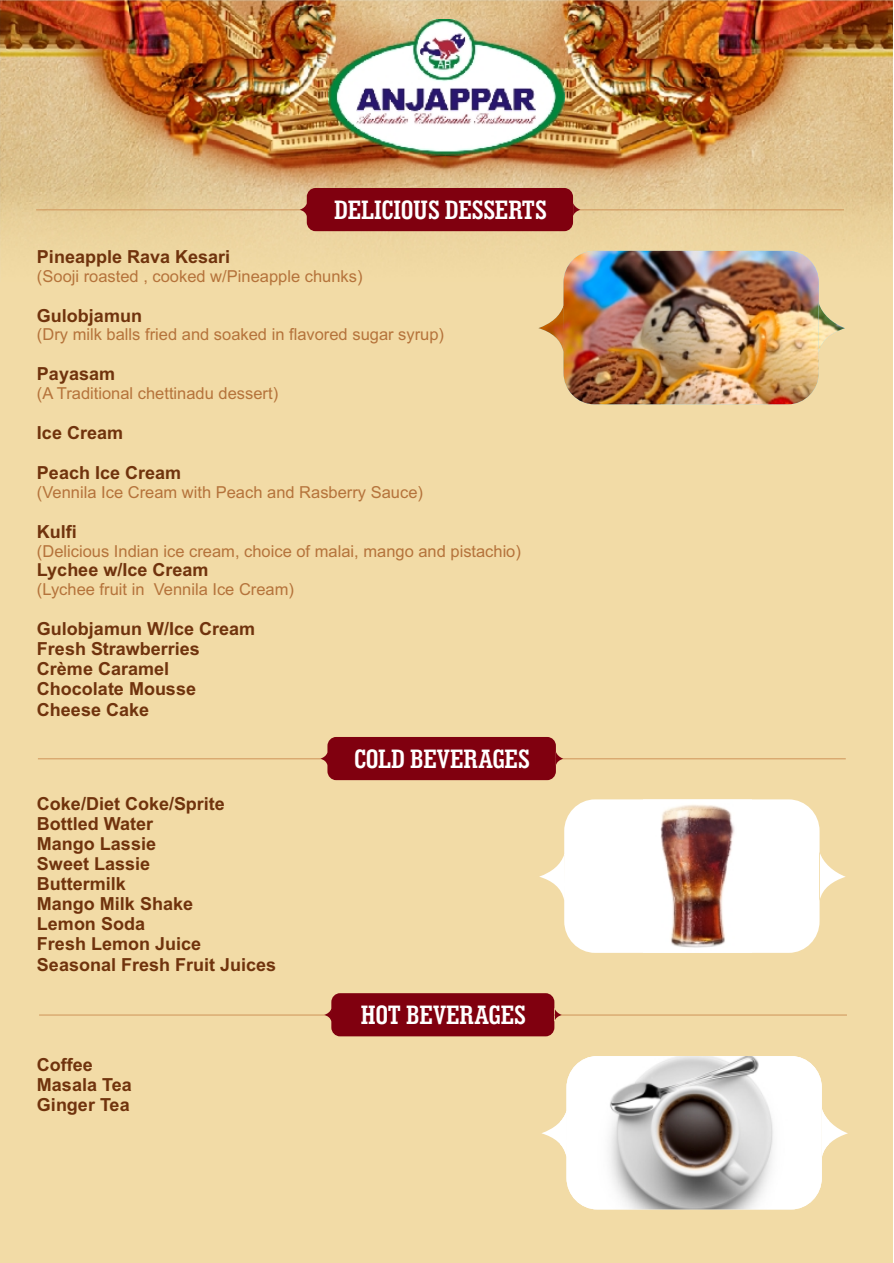
<style>
.page{position:relative;width:894px;height:1263px;background:#fff}
.page>*{position:absolute;margin:0;border:0;box-sizing:border-box;transform-origin:0 0}
.t1{font:700 27px "Geo Slab 703 Md Cn BT";color:#fff}
.t2{font:700 18px/20.1px "Arial";color:#70330d}
.t3{font:16.5px "Arial";color:#b5733b}
</style>
<div class="page">
<div style="left:0;top:0;width:893px;height:1263px;background:#f2dba6"></div>
<img style="left:0;top:0;width:893px;height:251px">
<img style="left:328px;top:19px;width:237px;height:136px">
<hr style="left:39px;top:1015px;width:808px;height:1px;background:#cf9459">
<svg style="left:324px;top:993px;width:238px;height:43px;background:#870f19"></svg>
<svg style="left:541px;top:1119px;width:307px;height:26px"></svg>
<img style="left:561px;top:1056px;width:267px;height:153px">
<hr style="left:38px;top:759px;width:808px;height:1px;background:#cf9459">
<div style="left:320px;top:737px;width:243px;height:43px;background:#80000f"></div>
<svg style="left:539px;top:799px;width:307px;height:154px;fill:#fff"></svg>
<img style="left:643px;top:799px;width:108px;height:154px">
<hr style="left:36px;top:210px;width:808px;height:1px;background:#cf9459">
<div style="left:300px;top:188px;width:280px;height:43px;background:#80000f"></div>
<img style="left:539px;top:251px;width:306px;height:153px">
<p class="t2" style="left:37px;top:248px;width:195px">Pineapple Rava Kesari</p>
<h1 class="t1" style="left:334px;top:198px;width:214px">DELICIOUS DESSERTS</h1>
<p class="t3" style="left:37px;top:270px;width:327px">(Sooji roasted , cooked w/Pineapple chunks)</p>
<p class="t2" style="left:37px;top:307px;width:107px">Gulobjamun</p>
<p class="t3" style="left:37px;top:328px;width:409px">(Dry milk balls fried and soaked in flavored sugar syrup)</p>
<p class="t2" style="left:37px;top:366px;width:80px">Payasam</p>
<p class="t3" style="left:37px;top:387px;width:243px">(A Traditional chettinadu dessert)</p>
<p class="t2" style="left:37px;top:424px;width:88px">Ice Cream</p>
<p class="t2" style="left:37px;top:465px;width:146px">Peach Ice Cream</p>
<p class="t3" style="left:37px;top:486px;width:388px">(Vennila Ice Cream with Peach and Rasberry Sauce)</p>
<p class="t2" style="left:37px;top:514px;width:173px;line-height:38.5px">Kulfi<br>Lychee w/Ice Cream</p>
<p class="t3" style="left:37px;top:545px;width:486px">(Delicious Indian ice cream, choice of malai, mango and pistachio)</p>
<p class="t3" style="left:37px;top:583px;width:259px">(Lychee fruit in Vennila Ice Cream)</p>
<p class="t2" style="left:37px;top:620px;width:220px">Gulobjamun W/Ice Cream<br>Fresh Strawberries<br>Crème Caramel<br>Chocolate Mousse<br>Cheese Cake</p>
<p class="t2" style="left:37px;top:795px;width:241px">Coke/Diet Coke/Sprite<br>Bottled Water<br>Mango Lassie<br>Sweet Lassie<br>Buttermilk<br>Mango Milk Shake<br>Lemon Soda<br>Fresh Lemon Juice<br>Seasonal Fresh Fruit Juices</p>
<p class="t2" style="left:37px;top:1056px;width:96px">Coffee<br>Masala Tea<br>Ginger Tea</p>
<h1 class="t1" style="left:354px;top:747px;width:177px">COLD BEVERAGES</h1>
<h1 class="t1" style="left:361px;top:1003px;width:166px">HOT BEVERAGES</h1>
</div>
